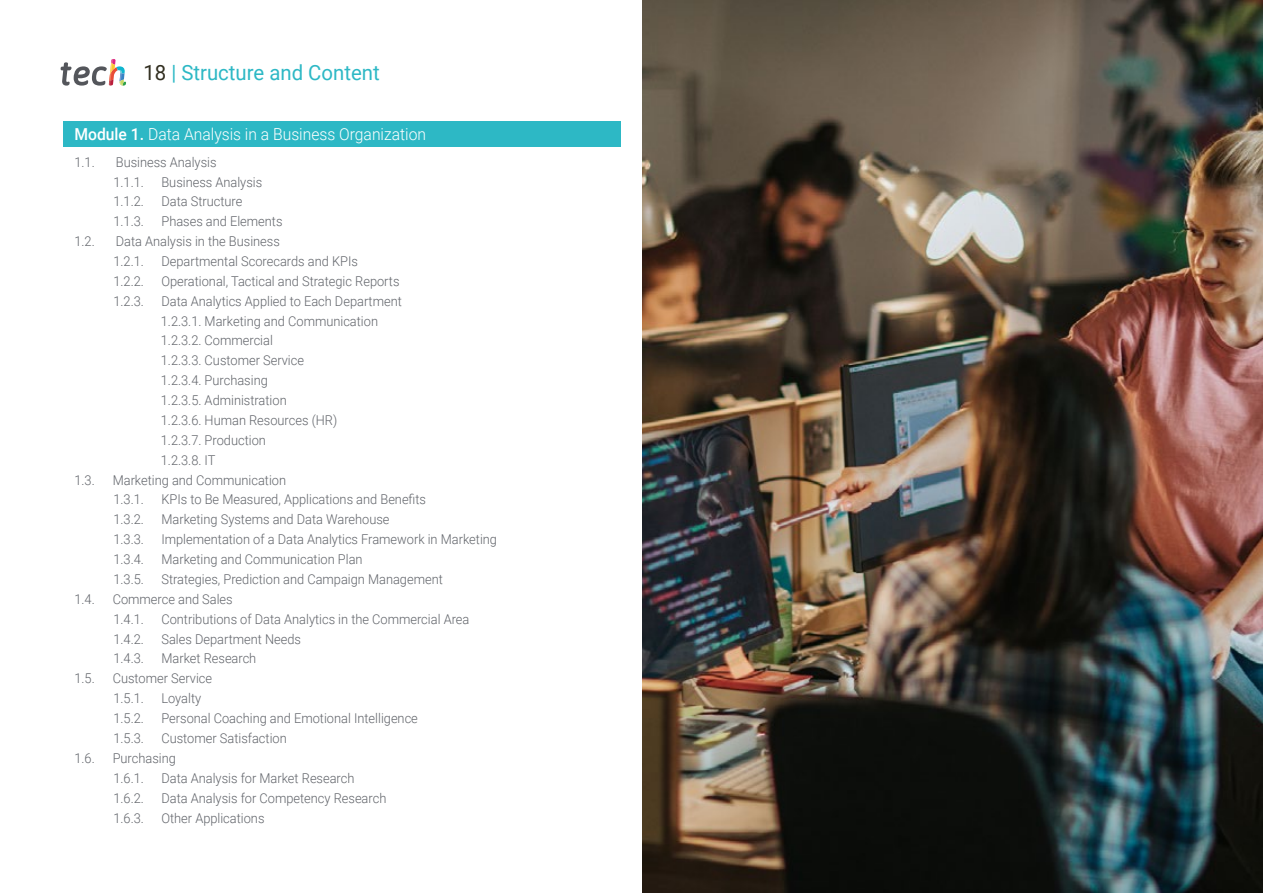
<style>
.page{position:relative;width:1263px;height:893px;background:#fff}
.page>*{position:absolute;margin:0;border:0;box-sizing:border-box;transform-origin:0 0}
.t1{font:21px "Roboto";color:#2db8c5}
.t2{font:300 16.5px "Roboto";color:#fff;scale:.95 1}
.t3{font:300 13.5px/19.8px "Roboto";color:#61646a;scale:.95 1}
.s1{color:#312e20}
.s2{font-weight:500}
</style>
<div class="page">
<div style="left:63px;top:121px;width:558px;height:25px;background:#2db8c5"></div>
<svg style="left:61px;top:59px;width:65px;height:27px"></svg>
<img style="left:642px;top:0;width:621px;height:893px">
<h1 class="t1" style="left:144px;top:57px;width:238px"><span class="s1">18</span> | Structure and Content</h1>
<p class="t2" style="left:74px;top:123px;width:372px"><span class="s2">Module 1.</span> Data Analysis in a Business Organization</p>
<p class="t3" style="left:74px;top:151px;width:23px">1.1.</p>
<p class="t3" style="left:113px;top:151px;width:110px">Business Analysis<br>1.1.1.</p>
<p class="t3" style="left:161px;top:171px;width:108px">Business Analysis</p>
<p class="t3" style="left:113px;top:191px;width:34px">1.1.2.</p>
<p class="t3" style="left:161px;top:191px;width:87px">Data Structure</p>
<p class="t3" style="left:113px;top:211px;width:34px">1.1.3.</p>
<p class="t3" style="left:161px;top:211px;width:129px">Phases and Elements</p>
<p class="t3" style="left:74px;top:231px;width:23px">1.2.</p>
<p class="t3" style="left:113px;top:231px;width:177px">Data Analysis in the Business<br>1.2.1.</p>
<p class="t3" style="left:161px;top:251px;width:208px">Departmental Scorecards and KPIs</p>
<p class="t3" style="left:113px;top:271px;width:34px">1.2.2.</p>
<p class="t3" style="left:161px;top:271px;width:252px">Operational, Tactical and Strategic Reports</p>
<p class="t3" style="left:113px;top:291px;width:34px">1.2.3.</p>
<p class="t3" style="left:161px;top:291px;width:255px">Data Analytics Applied to Each Department<br>1.2.3.1. Marketing and Communication<br>1.2.3.2. Commercial<br>1.2.3.3. Customer Service<br>1.2.3.4. Purchasing<br>1.2.3.5. Administration<br>1.2.3.6. Human Resources (HR)<br>1.2.3.7. Production<br>1.2.3.8. IT</p>
<p class="t3" style="left:74px;top:469px;width:23px">1.3.</p>
<p class="t3" style="left:113px;top:469px;width:184px">Marketing and Communication<br>1.3.1.</p>
<p class="t3" style="left:161px;top:489px;width:280px">KPIs to Be Measured, Applications and Benefits</p>
<p class="t3" style="left:113px;top:509px;width:34px">1.3.2.</p>
<p class="t3" style="left:161px;top:509px;width:242px">Marketing Systems and Data Warehouse</p>
<p class="t3" style="left:113px;top:529px;width:34px">1.3.3.</p>
<p class="t3" style="left:161px;top:529px;width:355px">Implementation of a Data Analytics Framework in Marketing</p>
<p class="t3" style="left:113px;top:549px;width:34px">1.3.4.</p>
<p class="t3" style="left:161px;top:549px;width:213px">Marketing and Communication Plan</p>
<p class="t3" style="left:113px;top:569px;width:34px">1.3.5.</p>
<p class="t3" style="left:161px;top:569px;width:298px">Strategies, Prediction and Campaign Management</p>
<p class="t3" style="left:74px;top:589px;width:23px">1.4.</p>
<p class="t3" style="left:113px;top:589px;width:128px">Commerce and Sales<br>1.4.1.</p>
<p class="t3" style="left:161px;top:608px;width:326px">Contributions of Data Analytics in the Commercial Area</p>
<p class="t3" style="left:113px;top:628px;width:34px">1.4.2.</p>
<p class="t3" style="left:161px;top:628px;width:148px">Sales Department Needs</p>
<p class="t3" style="left:113px;top:648px;width:34px">1.4.3.</p>
<p class="t3" style="left:161px;top:648px;width:101px">Market Research</p>
<p class="t3" style="left:74px;top:668px;width:23px">1.5.</p>
<p class="t3" style="left:113px;top:668px;width:106px">Customer Service<br>1.5.1.</p>
<p class="t3" style="left:161px;top:688px;width:43px">Loyalty</p>
<p class="t3" style="left:113px;top:708px;width:34px">1.5.2.</p>
<p class="t3" style="left:161px;top:708px;width:271px">Personal Coaching and Emotional Intelligence</p>
<p class="t3" style="left:113px;top:728px;width:34px">1.5.3.</p>
<p class="t3" style="left:161px;top:728px;width:133px">Customer Satisfaction</p>
<p class="t3" style="left:74px;top:748px;width:23px">1.6.</p>
<p class="t3" style="left:113px;top:748px;width:68px">Purchasing<br>1.6.1.</p>
<p class="t3" style="left:161px;top:767px;width:205px">Data Analysis for Market Research</p>
<p class="t3" style="left:113px;top:787px;width:34px">1.6.2.</p>
<p class="t3" style="left:161px;top:787px;width:238px">Data Analysis for Competency Research</p>
<p class="t3" style="left:113px;top:808px;width:34px">1.6.3.</p>
<p class="t3" style="left:161px;top:808px;width:110px">Other Applications</p>
</div>
